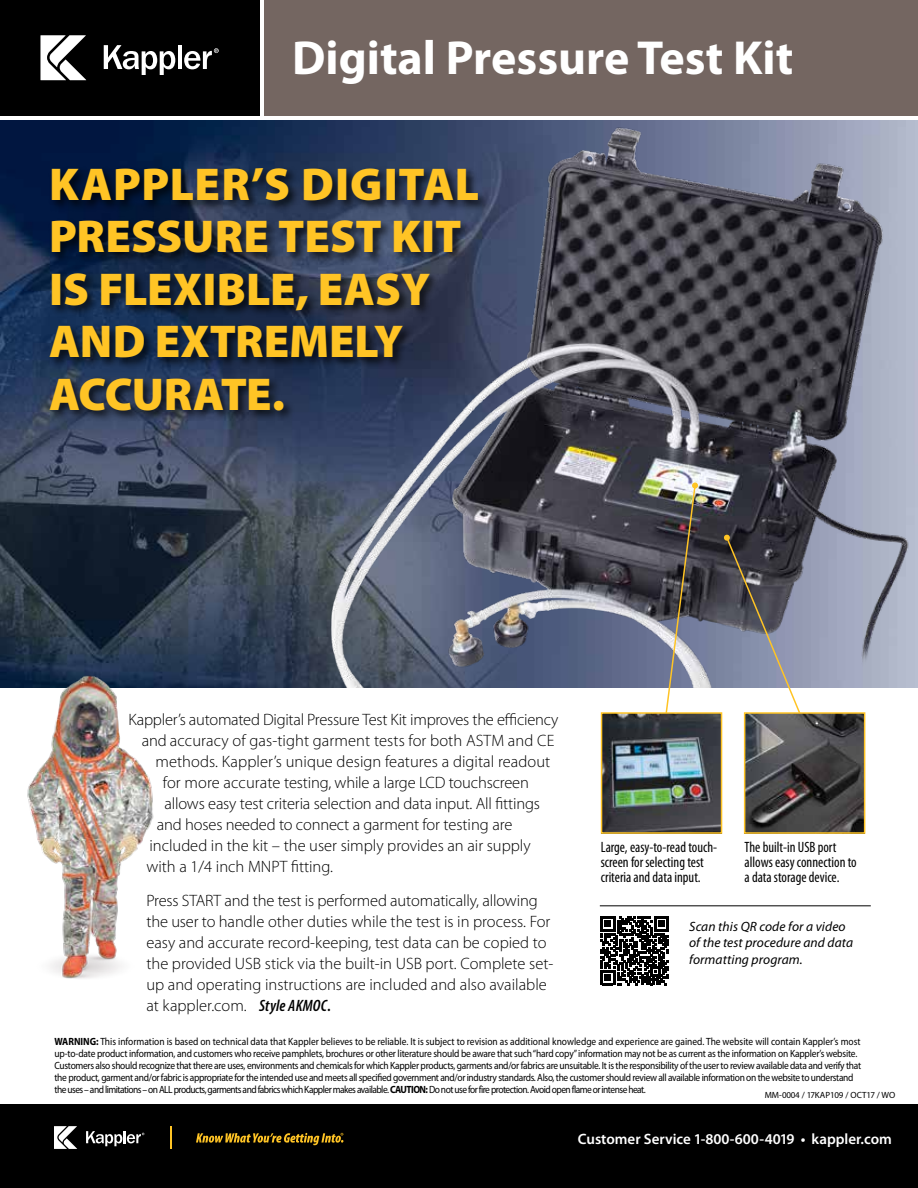
<style>
.page{position:relative;width:918px;height:1188px;background:#fff}
.page>*{position:absolute;margin:0;border:0;box-sizing:border-box;transform-origin:0 0}
.t1{font:700 48px "Myriad Pro";color:#fff}
.t2{font:900 46.2px/52.3px "Myriad Pro";color:#ffc425}
.t3{font:300 16.5px/21px "Myriad Pro";color:#000}
.t4{font:condensed 15px/15px "Myriad Pro";color:#000;scale:.95 1}
.t5{font:600 15px "Myriad Pro";color:#fff}
.t6{font:italic 13.5px/16.5px "Myriad Pro";letter-spacing:.01em;color:#000}
.t7{font:10.5px/12px "Myriad Pro";letter-spacing:-.03em;color:#000;scale:.9 1}
.t8{font:9px "Myriad Pro";color:#000}
.s1{font-weight:600;font-style:italic;font-stretch:condensed}
.s2{font-weight:600;font-stretch:condensed}
.s3{font-weight:700}
</style>
<div class="page">
<div style="left:0;top:1105px;width:918px;height:83px;background:#000"></div>
<img style="left:0;top:120px;width:322px;height:568px">
<div style="left:48px;top:166px;width:442px;height:257px;background:#000;opacity:.75"></div>
<img style="left:322px;top:120px;width:596px;height:568px">
<img style="left:663px;top:482px;width:35px;height:230px">
<svg style="left:724px;top:534px;width:83px;height:193px"></svg>
<div style="left:265px;top:0;width:653px;height:116px;background:#746661"></div>
<div style="left:0;top:0;width:259px;height:116px;background:#000"></div>
<svg style="left:40px;top:35px;width:46px;height:45px"></svg>
<svg style="left:104px;top:45px;width:71px;height:30px"></svg>
<hr style="left:178px;top:45px;width:4px;height:24px;background:#fff">
<svg style="left:184px;top:48px;width:35px;height:21px"></svg>
<svg style="left:196px;top:1133px;width:147px;height:12px"></svg>
<svg style="left:54px;top:1127px;width:23px;height:21px"></svg>
<svg style="left:86px;top:1131px;width:58px;height:15px"></svg>
<hr style="left:170px;top:1127px;width:2px;height:21px;background:#ffc425">
<img style="left:604px;top:715px;width:115px;height:116px">
<div style="left:601px;top:712px;width:121px;height:122px;border:2px solid #ffc425"></div>
<img style="left:747px;top:715px;width:115px;height:116px">
<div style="left:744px;top:712px;width:121px;height:122px;border:2px solid #ffc425"></div>
<hr style="left:600px;top:906px;width:271px;height:1px;background:#000">
<svg style="left:601px;top:917px;width:68px;height:68px"></svg>
<img style="left:19px;top:670px;width:140px;height:309px">
<h1 class="t1" style="left:292px;top:26px;width:503px">Digital Pressure Test Kit</h1>
<h2 class="t2" style="left:49px;top:156px;width:432px">KAPPLER’S DIGITAL<br>PRESSURE TEST KIT<br>IS FLEXIBLE, EASY<br>AND EXTREMELY<br>ACCURATE.</h2>
<h3 class="t3" style="left:128px;top:709px;width:432px">Kappler’s automated Digital Pressure Test Kit improves the efficiency</h3>
<h3 class="t3" style="left:142px;top:730px;width:414px">and accuracy of gas-tight garment tests for both ASTM and CE</h3>
<h3 class="t3" style="left:155px;top:751px;width:396px">methods. Kappler’s unique design features a digital readout</h3>
<h3 class="t3" style="left:163px;top:772px;width:367px">for more accurate testing, while a large LCD touchscreen</h3>
<h3 class="t3" style="left:164px;top:793px;width:377px">allows easy test criteria selection and data input. All fittings</h3>
<h3 class="t3" style="left:157px;top:814px;width:357px">and hoses needed to connect a garment for testing are</h3>
<h3 class="t3" style="left:149px;top:835px;width:383px">included in the kit – the user simply provides an air supply</h3>
<h3 class="t3" style="left:146px;top:856px;width:188px">with a 1/4 inch MNPT fitting.</h3>
<p class="t3" style="left:146px;top:890px;width:408px">Press START and the test is performed automatically, allowing the user to handle other duties while the test is in process. For easy and accurate record-keeping, test data can be copied to the provided USB stick via the built-in USB port. Complete set&shy;up and operating instructions are included and also available at kappler.com. <span class="s1">Style AKMOC</span><span class="s2">.</span></p>
<h3 class="t4" style="left:601px;top:839px;width:124px">Large, easy-to-read touch&shy;screen for selecting test criteria and data input.</h3>
<h3 class="t4" style="left:745px;top:839px;width:120px">The built-in USB port allows easy connection to a data storage device.</h3>
<p class="t6" style="left:689px;top:918px;width:166px">Scan this QR code for a video of the test procedure and data formatting program.</p>
<p class="t7" style="left:54px;top:1035px;width:898px"><span class="s3">WARNING:</span> This information is based on technical data that Kappler believes to be reliable. It is subject to revision as additional knowledge and experience are gained. The website will contain Kappler’s most up-to-date product information, and customers who receive pamphlets, brochures or other literature should be aware that such “hard copy” information may not be as current as the information on Kappler’s website.<br>Customers also should recognize that there are uses, environments and chemicals for which Kappler products, garments and/or fabrics are unsuitable. It is the responsibility of the user to review available data and verify that the product, garment and/or fabric is appropriate for the intended use and meets all specified government and/or industry standards. Also, the customer should review all available information on the website to understand the uses – and limitations – on ALL products, garments and fabrics which Kappler makes available. <span class="s3">CAUTION:</span> Do not use for fire protection. Avoid open flame or intense heat.</p>
<p class="t8" style="left:765px;top:1090px;width:132px">MM-0004 / 17KAP109 / OCT17 / WO</p>
<h3 class="t5" style="left:578px;top:1129px;width:316px">Customer Service 1-800-600-4019 • kappler.com</h3>
</div>
